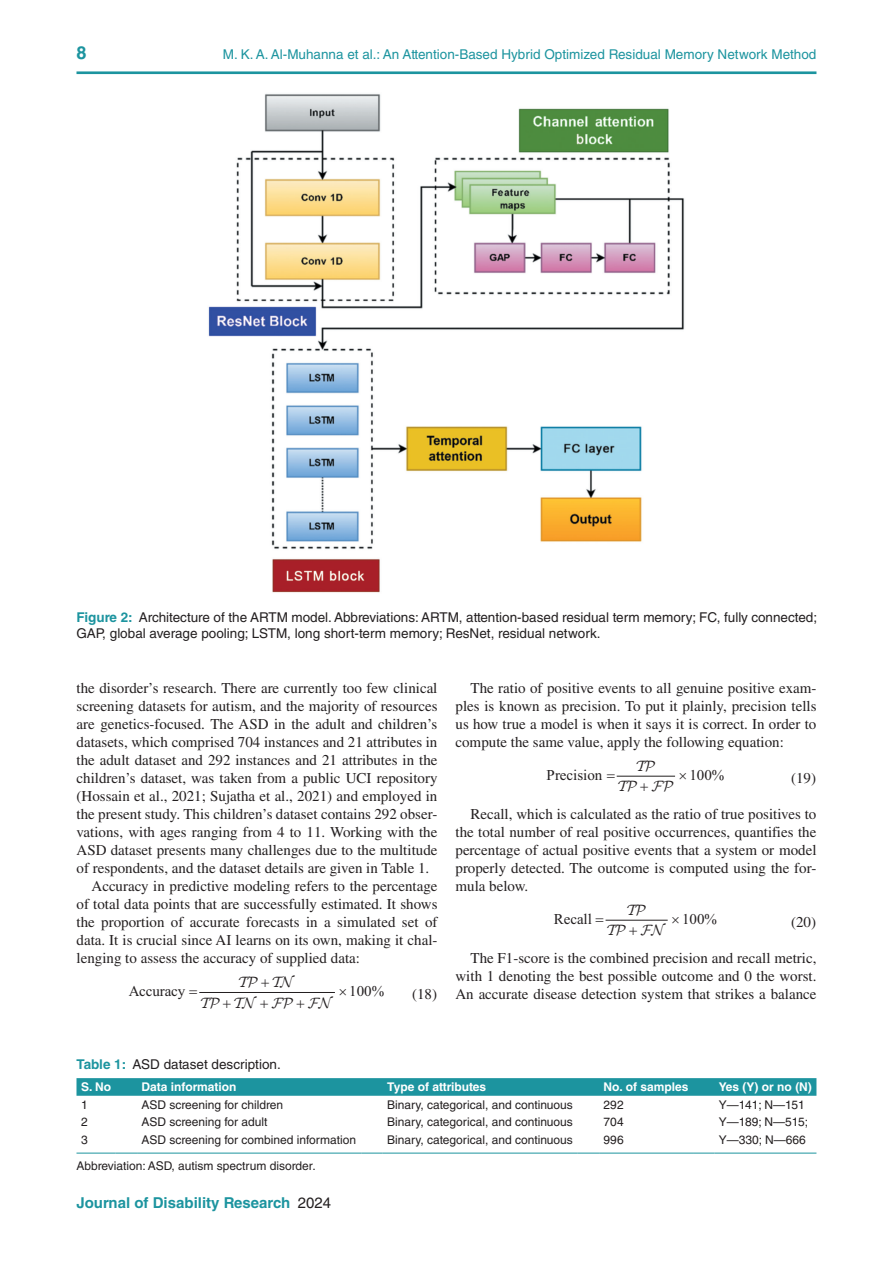
<style>
.page{position:relative;width:893px;height:1263px;background:#fff}
.page>*{position:absolute;margin:0;border:0;box-sizing:border-box;transform-origin:0 0}
.t1{font:700 18px "Helvetica LT Std";color:#1c949f}
.BodyInd{font:15px/18px "Times LT Std";color:#231f20;text-align:justify}
.Body{font:15px/18px "Times LT Std";color:#231f20;text-align:justify}
.img{font:15px "Times New Roman";letter-spacing:-.005em;color:#231f20}
.t2{font:700 15px "Helvetica LT Std";color:#1c949f}
.img-2{font:15px/20.9px "Euclid Math One";color:#231f20;text-align:center}
.Equation{font:15px "Times LT Std";color:#231f20}
.Figure_Caption{font:13.5px/16.5px "Helvetica LT Std";color:#231f20}
.t3{font:13.5px "Helvetica LT Std";color:#1c949f}
.Table_Caption{font:13.5px "Helvetica LT Std";color:#231f20}
.Table_body{font:12px "Helvetica LT Std";color:#231f20}
.Table_bottom{font:12px "Helvetica LT Std";color:#231f20}
.Table_Header{font:700 12px "Helvetica LT Std";color:#fff}
.Table_Source{font:12px "Helvetica LT Std";color:#231f20}
.s1{font-weight:700;color:#1c949f}
.s2{font-weight:400;color:#231f20}
</style>
<div class="page">
<hr style="left:76px;top:71px;width:740px;height:3px;background:#1c949f">
<hr style="left:200px;top:992px;width:134px;height:1px;background:#231f20">
<hr style="left:617px;top:776px;width:58px;height:1px;background:#231f20">
<hr style="left:606px;top:920px;width:61px;height:1px;background:#231f20">
<svg style="left:76px;top:1078px;width:740px;height:18px;background:#2096a1"></svg>
<svg style="left:116px;top:1153px;width:21px;height:1px"></svg>
<svg style="left:361px;top:1153px;width:22px;height:1px"></svg>
<svg style="left:578px;top:1153px;width:21px;height:1px"></svg>
<svg style="left:693px;top:1153px;width:21px;height:1px"></svg>
<hr style="left:76px;top:1153px;width:40px;height:1px;background:#1c949f">
<hr style="left:137px;top:1153px;width:224px;height:1px;background:#1c949f">
<hr style="left:383px;top:1153px;width:195px;height:1px;background:#1c949f">
<hr style="left:599px;top:1153px;width:94px;height:1px;background:#1c949f">
<hr style="left:714px;top:1153px;width:102px;height:1px;background:#1c949f">
<img style="left:208px;top:93px;width:476px;height:500px">
<p class="t1" style="left:76px;top:42px;width:12px">8</p>
<p class="t3" style="left:223px;top:46px;width:595px">M. K. A. Al-Muhanna et al.: An Attention-Based Hybrid Optimized Residual Memory Network Method</p>
<p class="Figure_Caption" style="left:76px;top:609px;width:742px"><span class="s1">Figure 2:</span> Architecture of the ARTM model. Abbreviations: ARTM, attention-based residual term memory; FC, fully connected;<br>GAP, global average pooling; LSTM, long short-term memory; ResNet, residual network.</p>
<p class="Body" style="left:76px;top:679px;width:362px">the disorder’s research. There are currently too few clinical screening datasets for autism, and the majority of resources are genetics-focused. The ASD in the adult and children’s datasets, which comprised 704 instances and 21 attributes in the adult dataset and 292 instances and 21 attributes in the children’s dataset, was taken from a public UCI repository (Hossain et al., 2021; Sujatha et al., 2021) and employed in the present study. This children’s dataset contains 292 obser&shy;vations, with ages ranging from 4 to 11. Working with the ASD dataset presents many challenges due to the multitude of respondents, and the dataset details are given in Table 1.</p>
<p class="BodyInd" style="left:76px;top:877px;width:362px;text-indent:15px">Accuracy in predictive modeling refers to the percentage of total data points that are successfully estimated. It shows the proportion of accurate forecasts in a simulated set of data. It is crucial since AI learns on its own, making it chal&shy;lenging to assess the accuracy of supplied data:</p>
<p class="img" style="left:129px;top:986px;width:58px">Accuracy</p>
<p class="img" style="left:349px;top:986px;width:36px">100%</p>
<p class="img-2" style="left:200px;top:972px;width:132px">TP TN<br>TP TN FP FN</p>
<p class="Equation" style="left:412px;top:986px;width:26px">(18)</p>
<p class="BodyInd" style="left:455px;top:679px;width:363px;text-indent:15px">The ratio of positive events to all genuine positive exam&shy;ples is known as precision. To put it plainly, precision tells us how true a model is when it says it is correct. In order to compute the same value, apply the following equation:</p>
<p class="img" style="left:547px;top:770px;width:57px">Precision</p>
<p class="img" style="left:689px;top:770px;width:36px">100%</p>
<p class="img-2" style="left:618px;top:756px;width:56px">TP<br>TP FP</p>
<p class="Equation" style="left:791px;top:770px;width:26px">(19)</p>
<p class="BodyInd" style="left:455px;top:805px;width:362px;text-indent:15px">Recall, which is calculated as the ratio of true positives to the total number of real positive occurrences, quantifies the percentage of actual positive events that a system or model properly detected. The outcome is computed using the for&shy;mula below.</p>
<p class="img" style="left:554px;top:914px;width:39px">Recall</p>
<p class="img" style="left:682px;top:914px;width:36px">100%</p>
<p class="img-2" style="left:607px;top:900px;width:58px">TP<br>TP FN</p>
<p class="Equation" style="left:791px;top:914px;width:26px">(20)</p>
<p class="BodyInd" style="left:455px;top:949px;width:362px;text-indent:15px">The F1-score is the combined precision and recall metric, with 1 denoting the best possible outcome and 0 the worst.<br>An accurate disease detection system that strikes a balance</p>
<p class="Table_Caption" style="left:76px;top:1056px;width:206px"><span class="s1">Table 1:</span> ASD dataset description.</p>
<p class="Table_Header" style="left:81px;top:1080px;width:32px">S. No</p>
<p class="Table_Header" style="left:142px;top:1080px;width:96px">Data information</p>
<p class="Table_Header" style="left:387px;top:1080px;width:100px">Type of attributes</p>
<p class="Table_Header" style="left:604px;top:1080px;width:86px">No. of samples</p>
<p class="Table_Header" style="left:719px;top:1080px;width:95px">Yes (Y) or no (N)</p>
<p class="Table_body" style="left:81px;top:1098px;width:8px">1</p>
<p class="Table_body" style="left:142px;top:1098px;width:143px">ASD screening for children</p>
<p class="Table_body" style="left:387px;top:1098px;width:187px">Binary, categorical, and continuous</p>
<p class="Table_body" style="left:604px;top:1098px;width:22px">292</p>
<p class="Table_body" style="left:719px;top:1098px;width:87px">Y—141; N—151</p>
<p class="Table_body" style="left:81px;top:1115px;width:8px">2</p>
<p class="Table_body" style="left:142px;top:1115px;width:127px">ASD screening for adult</p>
<p class="Table_body" style="left:387px;top:1115px;width:187px">Binary, categorical, and continuous</p>
<p class="Table_body" style="left:604px;top:1115px;width:22px">704</p>
<p class="Table_body" style="left:719px;top:1115px;width:91px">Y—189; N—515;</p>
<p class="Table_bottom" style="left:81px;top:1133px;width:8px">3</p>
<p class="Table_bottom" style="left:142px;top:1133px;width:216px">ASD screening for combined information</p>
<p class="Table_bottom" style="left:387px;top:1133px;width:187px">Binary, categorical, and continuous</p>
<p class="Table_bottom" style="left:604px;top:1133px;width:22px">996</p>
<p class="Table_bottom" style="left:719px;top:1133px;width:88px">Y—330; N—666</p>
<p class="Table_Source" style="left:76px;top:1159px;width:241px">Abbreviation: ASD, autism spectrum disorder.</p>
<p class="t2" style="left:76px;top:1194px;width:256px">Journal of Disability Research <span class="s2">2024</span></p>
</div>
